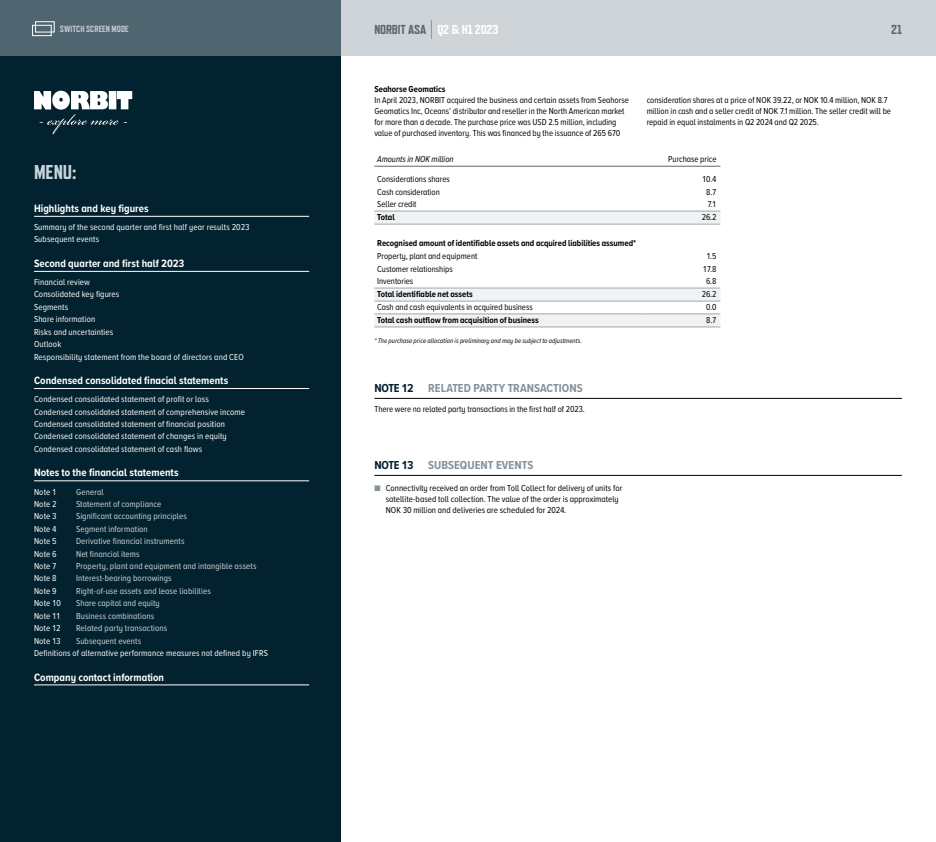
<style>
.page{position:relative;width:936px;height:842px;background:#fff}
.page>*{position:absolute;margin:0;border:0;box-sizing:border-box;transform-origin:0 0}
.t1{font:800 20px "Refrigerator Deluxe";color:#c8d3da}
.t2{font:800 13px "Refrigerator Deluxe";letter-spacing:-.015em;color:#5d686e}
.t3{font:700 12px "Proxima Nova A Cond";color:#83929b}
.t4{font:700 11px "Proxima Nova A Cond";letter-spacing:.005em;color:#fff}
.t5{font:9px/11px "Proxima Nova A Cond";color:#000}
.t6{font:9px/12.4px "Proxima Nova A Cond";letter-spacing:.01em;color:#fff}
.t7{font:9px "Proxima Nova A Cond";letter-spacing:.01em;color:#ced4d8}
.t8{font:700 9px "Proxima Nova A Cond";color:#000}
.t9{font:italic 9px "Proxima Nova A Cond";letter-spacing:-.005em;color:#000}
.t10{font:800 9px "Refrigerator Deluxe";letter-spacing:.005em;color:#bfc9d0}
.t11{font:italic 7px "Proxima Nova A Cond";letter-spacing:.005em;color:#000}
.s1{font-size:18.3px}
.s2{color:#fff}
.s3{color:#02222f}
.s4{color:#83929b}
</style>
<div class="page">
<hr style="left:374px;top:398px;width:527px;height:1px;background:#000">
<svg style="left:374px;top:212px;width:346px;height:115px"></svg>
<hr style="left:374px;top:166px;width:272px;height:1px;background:#5d686e">
<hr style="left:646px;top:166px;width:74px;height:1px;background:#5d686e">
<hr style="left:374px;top:211px;width:272px;height:1px;background:#9da9b1">
<hr style="left:646px;top:211px;width:74px;height:1px;background:#9da9b1">
<hr style="left:374px;top:224px;width:272px;height:1px;background:#9da9b1">
<hr style="left:646px;top:224px;width:74px;height:1px;background:#9da9b1">
<hr style="left:374px;top:288px;width:272px;height:1px;background:#9da9b1">
<hr style="left:646px;top:288px;width:74px;height:1px;background:#9da9b1">
<hr style="left:374px;top:301px;width:272px;height:1px;background:#9da9b1">
<hr style="left:646px;top:301px;width:74px;height:1px;background:#9da9b1">
<hr style="left:374px;top:314px;width:272px;height:1px;background:#9da9b1">
<hr style="left:646px;top:314px;width:74px;height:1px;background:#9da9b1">
<hr style="left:374px;top:327px;width:272px;height:1px;background:#9da9b1">
<hr style="left:646px;top:327px;width:74px;height:1px;background:#9da9b1">
<hr style="left:374px;top:475px;width:527px;height:1px;background:#000">
<div style="left:0;top:0;width:340px;height:842px;background:#02222f"></div>
<svg style="left:0;top:0;width:935px;height:56px;background:#a0abb2"></svg>
<hr style="left:34px;top:216px;width:275px;height:1px;background:#fff">
<hr style="left:34px;top:271px;width:275px;height:1px;background:#fff">
<hr style="left:34px;top:388px;width:275px;height:1px;background:#fff">
<hr style="left:34px;top:481px;width:275px;height:1px;background:#fff">
<hr style="left:34px;top:685px;width:275px;height:1px;background:#fff">
<div style="left:32px;top:25px;width:19px;height:11px;border:1px solid #fff"></div>
<div style="left:35px;top:21px;width:19px;height:11px;border:1px solid #fff"></div>
<svg style="left:34px;top:91px;width:98px;height:43px"></svg>
<p class="t10" style="left:60px;top:24px;width:70px">SWITCH SCREEN MODE</p>
<h2 class="t2" style="left:374px;top:22px;width:125px">NORBIT ASA <span class="s1">|</span> <span class="s2">Q2 &amp; H1 2023</span></h2>
<h2 class="t2" style="left:891px;top:22px;width:12px">21</h2>
<h1 class="t1" style="left:34px;top:160px;width:44px">MENU:</h1>
<p class="t4" style="left:34px;top:200px;width:116px">Highlights and key figures</p>
<p class="t6" style="left:34px;top:220px;width:217px">Summary of the second quarter and first half year results 2023<br>Subsequent events</p>
<p class="t4" style="left:34px;top:255px;width:152px">Second quarter and first half 2023</p>
<p class="t6" style="left:34px;top:275px;width:211px">Financial review<br>Consolidated key figures<br>Segments<br>Share information<br>Risks and uncertainties<br>Outlook<br>Responsibility statement from the board of directors and CEO</p>
<p class="t4" style="left:34px;top:372px;width:196px">Condensed consolidated finacial statements</p>
<p class="t6" style="left:34px;top:393px;width:212px">Condensed consolidated statement of profit or loss Condensed consolidated statement of comprehensive income Condensed consolidated statement of financial position Condensed consolidated statement of changes in equity Condensed consolidated statement of cash flows</p>
<p class="t4" style="left:34px;top:465px;width:146px">Notes to the financial statements</p>
<p class="t6" style="left:34px;top:485px;width:24px">Note 1</p>
<p class="t7" style="left:76px;top:485px;width:29px">General</p>
<p class="t6" style="left:34px;top:497px;width:24px">Note 2</p>
<p class="t7" style="left:76px;top:497px;width:87px">Statement of compliance</p>
<p class="t6" style="left:34px;top:510px;width:24px">Note 3</p>
<p class="t7" style="left:76px;top:510px;width:112px">Significant accounting principles</p>
<p class="t6" style="left:34px;top:522px;width:24px">Note 4</p>
<p class="t7" style="left:76px;top:522px;width:73px">Segment information</p>
<p class="t6" style="left:34px;top:535px;width:24px">Note 5</p>
<p class="t7" style="left:76px;top:535px;width:110px">Derivative financial instruments</p>
<p class="t6" style="left:34px;top:547px;width:24px">Note 6</p>
<p class="t7" style="left:76px;top:547px;width:65px">Net financial items</p>
<p class="t6" style="left:34px;top:559px;width:24px">Note 7</p>
<p class="t7" style="left:76px;top:559px;width:182px">Property, plant and equipment and intangible assets</p>
<p class="t6" style="left:34px;top:572px;width:24px">Note 8</p>
<p class="t7" style="left:76px;top:572px;width:97px">Interest-bearing borrowings</p>
<p class="t6" style="left:34px;top:584px;width:24px">Note 9</p>
<p class="t7" style="left:76px;top:584px;width:136px">Right-of-use assets and lease liabilities</p>
<p class="t6" style="left:34px;top:597px;width:28px">Note 10</p>
<p class="t7" style="left:76px;top:597px;width:85px">Share capital and equity</p>
<p class="t6" style="left:34px;top:609px;width:28px">Note 11</p>
<p class="t7" style="left:76px;top:609px;width:80px">Business combinations</p>
<p class="t6" style="left:34px;top:622px;width:28px">Note 12</p>
<p class="t7" style="left:76px;top:621px;width:93px">Related party transactions</p>
<p class="t6" style="left:34px;top:634px;width:28px">Note 13</p>
<p class="t7" style="left:76px;top:634px;width:67px">Subsequent events</p>
<p class="t6" style="left:34px;top:646px;width:235px">Definitions of alternative performance measures not defined by IFRS</p>
<p class="t4" style="left:34px;top:669px;width:132px">Company contact information</p>
<p class="t8" style="left:374px;top:83px;width:73px">Seahorse Geomatics</p>
<p class="t5" style="left:374px;top:94px;width:256px">In April 2023, NORBIT acquired the business and certain assets from Seahorse Geomatics Inc, Oceans’ distributor and reseller in the North American market for more than a decade. The purchase price was USD 2.5 million, including value of purchased inventory. This was financed by the issuance of 265 670</p>
<p class="t5" style="left:646px;top:94px;width:246px">consideration shares at a price of NOK 39.22, or NOK 10.4 million, NOK 8.7 million in cash and a seller credit of NOK 7.1 million. The seller credit will be repaid in equal instalments in Q2 2024 and Q2 2025.</p>
<p class="t9" style="left:377px;top:152px;width:78px">Amounts in NOK million</p>
<p class="t5" style="left:668px;top:153px;width:50px">Purchase price</p>
<p class="t5" style="left:377px;top:173px;width:74px">Considerations shares</p>
<p class="t5" style="left:702px;top:173px;width:16px">10.4</p>
<p class="t5" style="left:377px;top:186px;width:64px">Cash consideration</p>
<p class="t5" style="left:706px;top:186px;width:12px">8.7</p>
<p class="t5" style="left:377px;top:199px;width:41px">Seller credit</p>
<p class="t5" style="left:707px;top:199px;width:10px">7.1</p>
<p class="t8" style="left:377px;top:211px;width:19px">Total</p>
<p class="t5" style="left:701px;top:212px;width:16px">26.2</p>
<p class="t8" style="left:377px;top:236px;width:260px">Recognised amount of identifiable assets and acquired liabilities assumed*</p>
<p class="t5" style="left:377px;top:250px;width:102px">Property, plant and equipment</p>
<p class="t5" style="left:706px;top:250px;width:12px">1.5</p>
<p class="t5" style="left:377px;top:263px;width:77px">Customer relationships</p>
<p class="t5" style="left:703px;top:263px;width:15px">17.8</p>
<p class="t5" style="left:377px;top:275px;width:38px">Inventories</p>
<p class="t5" style="left:706px;top:275px;width:12px">6.8</p>
<p class="t8" style="left:377px;top:288px;width:97px">Total identifiable net assets</p>
<p class="t5" style="left:701px;top:289px;width:16px">26.2</p>
<p class="t5" style="left:377px;top:301px;width:157px">Cash and cash equivalents in acquired business</p>
<p class="t5" style="left:706px;top:301px;width:12px">0.0</p>
<p class="t8" style="left:377px;top:314px;width:163px">Total cash outflow from acquisition of business</p>
<p class="t5" style="left:706px;top:314px;width:12px">8.7</p>
<p class="t11" style="left:374px;top:336px;width:209px">* The purchase price allocation is preliminary and may be subject to adjustments.</p>
<h3 class="t3" style="left:374px;top:380px;width:210px"><span class="s3">Note 12</span> RELATED PARTY TRANSACTIONS</h3>
<p class="t5" style="left:374px;top:403px;width:212px">There were no related party transactions in the first half of 2023.</p>
<h3 class="t3" style="left:374px;top:457px;width:160px"><span class="s3">Note 13</span> SUBSEQUENT EVENTS</h3>
<p class="t5" style="left:386px;top:483px;width:238px;text-indent:-11px"><span class="s4">■</span> Connectivity received an order from Toll Collect for delivery of units for satellite-based toll collection. The value of the order is approximately<br>NOK 30 million and deliveries are scheduled for 2024.</p>
</div>
